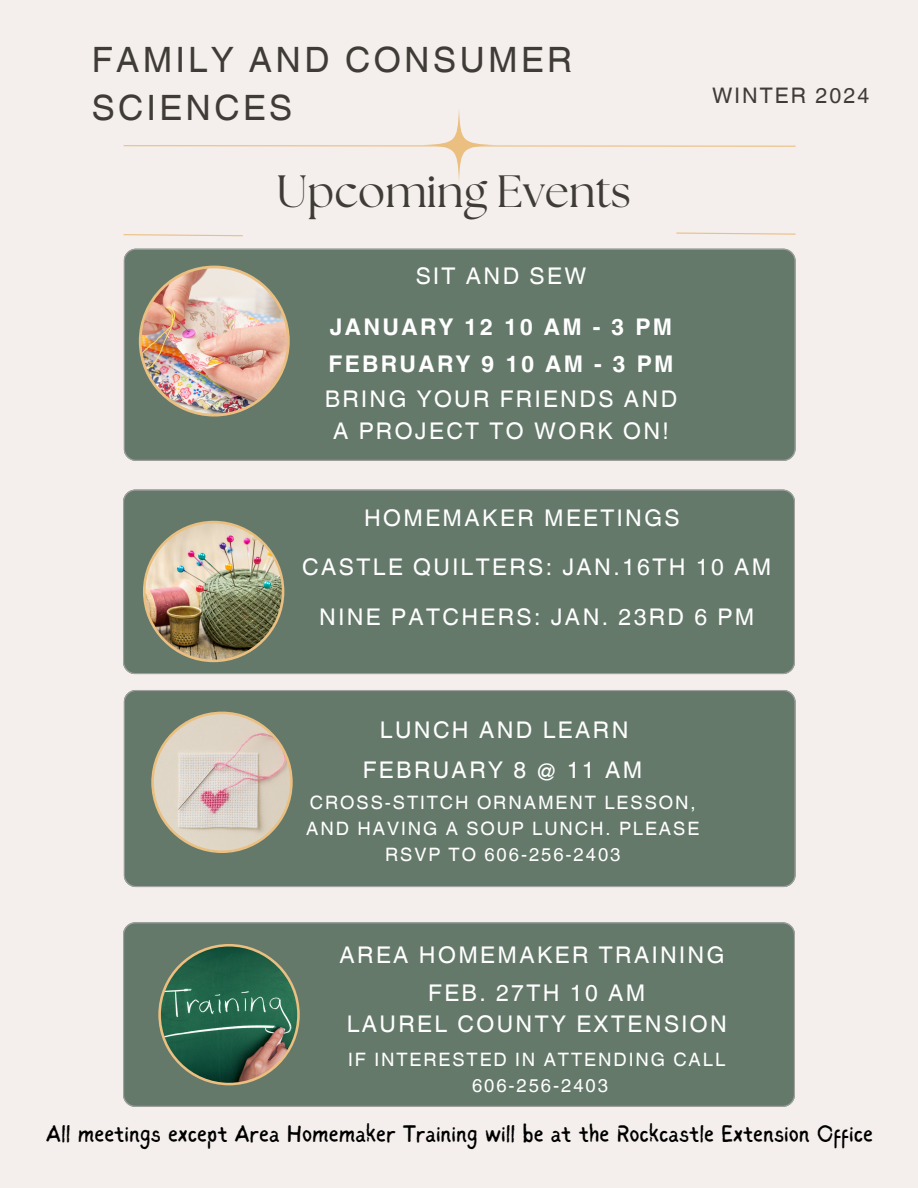
<style>
.page{position:relative;width:918px;height:1188px;background:#f4efec}
.page>*{position:absolute;margin:0;border:0;box-sizing:border-box;transform-origin:0 0}
.t1{font:45.15px "The Seasons";color:#3f3b36}
.t2{font:34.95px/48.3px "Helvetica World";letter-spacing:.1em;color:#3f3b36}
.t3{font:24px "Sigher";color:#000}
.t4{font:22.95px/31.5px "Helvetica World";letter-spacing:.105em;color:#fff;text-align:center}
.t5{font:700 22.95px "Helvetica World";letter-spacing:.105em;color:#fff}
.t6{font:21.45px "Helvetica World";letter-spacing:.095em;color:#3f3b36}
.t7{font:18.45px/25.8px "Helvetica World";letter-spacing:.105em;color:#fff;text-align:center}
</style>
<div class="page">
<svg style="left:123px;top:145px;width:673px;height:2px"></svg>
<svg style="left:422px;top:108px;width:74px;height:74px"></svg>
<svg style="left:123px;top:234px;width:120px;height:3px"></svg>
<svg style="left:676px;top:232px;width:120px;height:3px"></svg>
<div style="left:124px;top:249px;width:671px;height:212px;background:#64796a"></div>
<img style="left:139px;top:266px;width:151px;height:151px">
<div style="left:123px;top:490px;width:672px;height:184px;background:#64796a"></div>
<img style="left:143px;top:521px;width:141px;height:141px">
<div style="left:124px;top:690px;width:671px;height:197px;background:#64796a"></div>
<svg style="left:151px;top:712px;width:142px;height:141px;background:#c2baac"></svg>
<div style="left:123px;top:922px;width:672px;height:185px;background:#64796a"></div>
<svg style="left:158px;top:944px;width:142px;height:141px;background:#476f58"></svg>
<p class="t2" style="left:92px;top:35px;width:482px">FAMILY AND CONSUMER<br>SCIENCES</p>
<p class="t1" style="left:277px;top:171px;width:356px">Upcoming Events</p>
<p class="t4" style="left:416px;top:261px;width:172px">SIT AND SEW</p>
<p class="t5" style="left:330px;top:308px;width:344px">JANUARY 12 10 AM - 3 PM</p>
<p class="t5" style="left:328px;top:346px;width:347px">FEBRUARY 9 10 AM - 3 PM</p>
<p class="t4" style="left:325px;top:384px;width:354px">BRING YOUR FRIENDS AND<br>A PROJECT TO WORK ON!</p>
<p class="t4" style="left:364px;top:502px;width:317px">HOMEMAKER MEETINGS</p>
<p class="t6" style="left:712px;top:83px;width:159px">WINTER 2024</p>
<p class="t4" style="left:302px;top:552px;width:471px">CASTLE QUILTERS: JAN.16TH 10 AM</p>
<p class="t4" style="left:319px;top:601px;width:437px">NINE PATCHERS: JAN. 23RD 6 PM</p>
<p class="t4" style="left:380px;top:714px;width:250px">LUNCH AND LEARN</p>
<p class="t4" style="left:363px;top:754px;width:281px">FEBRUARY 8 @ 11 AM</p>
<p class="t7" style="left:306px;top:790px;width:395px">CROSS-STITCH ORNAMENT LESSON,<br>AND HAVING A SOUP LUNCH. PLEASE<br>RSVP TO 606-256-2403</p>
<p class="t4" style="left:340px;top:939px;width:386px">AREA HOMEMAKER TRAINING</p>
<p class="t4" style="left:428px;top:977px;width:219px">FEB. 27TH 10 AM</p>
<p class="t4" style="left:347px;top:1009px;width:382px">LAUREL COUNTY EXTENSION</p>
<p class="t7" style="left:348px;top:1047px;width:379px">IF INTERESTED IN ATTENDING CALL</p>
<p class="t7" style="left:472px;top:1073px;width:138px">606-256-2403</p>
<p class="t3" style="left:46px;top:1124px;width:828px">All meetings except Area Homemaker Training will be at the Rockcastle Extension Office</p>
</div>
